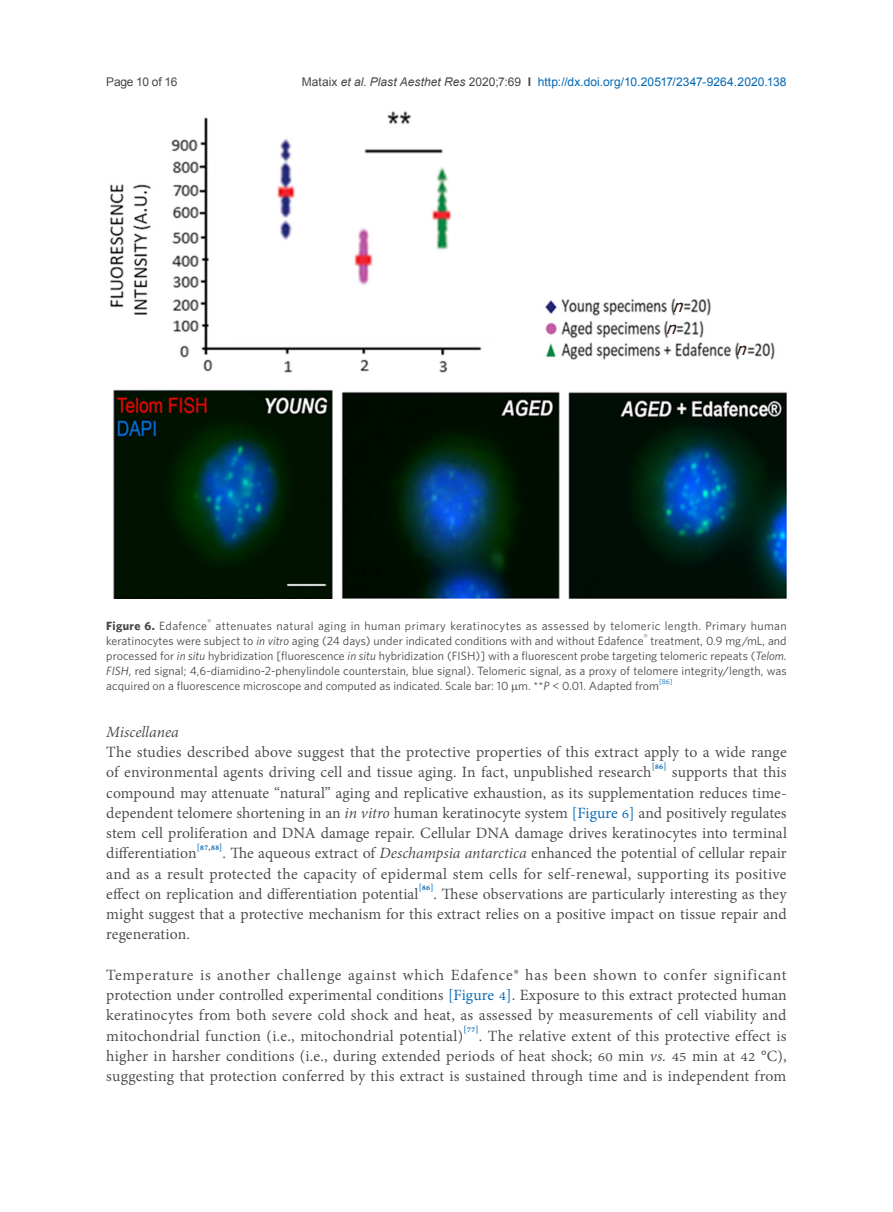
<style>
.page{position:relative;width:893px;height:1212px;background:#fff}
.page>*{position:absolute;margin:0;border:0;box-sizing:border-box;transform-origin:0 0}
.正文{font:19.2px/20.2px "Adobe Thai";letter-spacing:.005em;color:#484648;text-align:justify}
.正文-2{font:italic 19.2px "Adobe Thai";color:#484648}
.t1{font:italic 16.5px "Tahoma";color:#2d150d}
.正文-3{font:12px/15px "Whitney";letter-spacing:.005em;color:#484648}
.t2{font:12px "Arial";letter-spacing:.01em;color:#0166b3}
.正文-4{font:700 12px "Whitney";letter-spacing:.03em;color:#484648}
.t3{font:12px "Arial";letter-spacing:-.025em;color:#484648}
.正文-5{font:7.05px "Whitney";color:#0166b3}
.正文-6{font:7.05px "Whitney";color:#484648}
.s1{color:#484648}
.s2{font-style:italic;color:#484648}
.s3{font-weight:700;color:#484648}
.s4{font-style:italic}
.s5{font-weight:400}
.s6{color:#0166b3}
</style>
<div class="page">
<img style="left:110px;top:111px;width:677px;height:487px">
<p class="t3" style="left:106px;top:73px;width:73px">Page 10 of 16</p>
<p class="t2" style="left:302px;top:73px;width:486px"><span class="s1">Mataix</span> <span class="s2">et al</span><span class="s1">.</span> <span class="s2">Plast Aesthet Res</span> <span class="s1">2020;7:69</span> <span class="s3">I</span> http://dx.doi.org/10.20517/2347-9264.2020.138</p>
<p class="t1" style="left:672px;top:295px;width:19px">n</p>
<p class="t1" style="left:666px;top:317px;width:19px">n</p>
<p class="t1" style="left:736px;top:338px;width:19px">n</p>
<p class="正文-6" style="left:207px;top:617px;width:5px">®</p>
<p class="正文-3" style="left:106px;top:618px;width:682px;text-indent:109px">attenuates natural aging in human primary keratinocytes as assessed by telomeric length. Primary human keratinocytes were subject to <span class="s4">in vitro</span> aging (24 days) under indicated conditions with and without Edafence</p>
<p class="正文-4" style="left:106px;top:618px;width:102px">Figure 6. <span class="s5">Edafence</span></p>
<p class="正文-6" style="left:644px;top:632px;width:5px">®</p>
<p class="正文-3" style="left:106px;top:633px;width:682px;text-align:justify;text-indent:544px">treatment, 0.9 mg/mL, and processed for <span class="s4">in situ</span> hybridization [fluorescence <span class="s4">in situ</span> hybridization (FISH)] with a fluorescent probe targeting telomeric repeats (<span class="s4">Telom.<br>FISH</span>, red signal; 4,6-diamidino-2-phenylindole counterstain, blue signal). Telomeric signal, as a proxy of telomere integrity/length, was acquired on a fluorescence microscope and computed as indicated. Scale bar: 10 m. **<span class="s4">P</span> &lt; 0.01. Adapted from</p>
<p class="正文-5" style="left:659px;top:677px;width:15px">[86]</p>
<p class="正文-2" style="left:106px;top:719px;width:74px">Miscellanea</p>
<p class="正文" style="left:106px;top:740px;width:682px">The studies described above suggest that the protective properties of this extract apply to a wide range of environmental agents driving cell and tissue aging. In fact, unpublished research<sup>[86]</sup> supports that this compound may attenuate “natural” aging and replicative exhaustion, as its supplementation reduces time&shy;dependent telomere shortening in an <span class="s4">in vitro</span> human keratinocyte system <span class="s6">[Figure 6]</span> and positively regulates stem cell proliferation and DNA damage repair. Cellular DNA damage drives keratinocytes into terminal differentiation<sup>[87,88]</sup>. The aqueous extract of <span class="s4">Deschampsia antarctica</span> enhanced the potential of cellular repair and as a result protected the capacity of epidermal stem cells for self-renewal, supporting its positive effect on replication and differentiation potential<sup>[86]</sup>. These observations are particularly interesting as they might suggest that a protective mechanism for this extract relies on a positive impact on tissue repair and regeneration.</p>
<p class="正文" style="left:106px;top:963px;width:682px">Temperature is another challenge against which Edafence® has been shown to confer significant protection under controlled experimental conditions <span class="s6">[Figure 4]</span>. Exposure to this extract protected human keratinocytes from both severe cold shock and heat, as assessed by measurements of cell viability and mitochondrial function (i.e., mitochondrial potential)<sup>[77]</sup>. The relative extent of this protective effect is higher in harsher conditions (i.e., during extended periods of heat shock; 60 min <span class="s4">vs.</span> 45 min at 42 °C), suggesting that protection conferred by this extract is sustained through time and is independent from</p>
</div>
